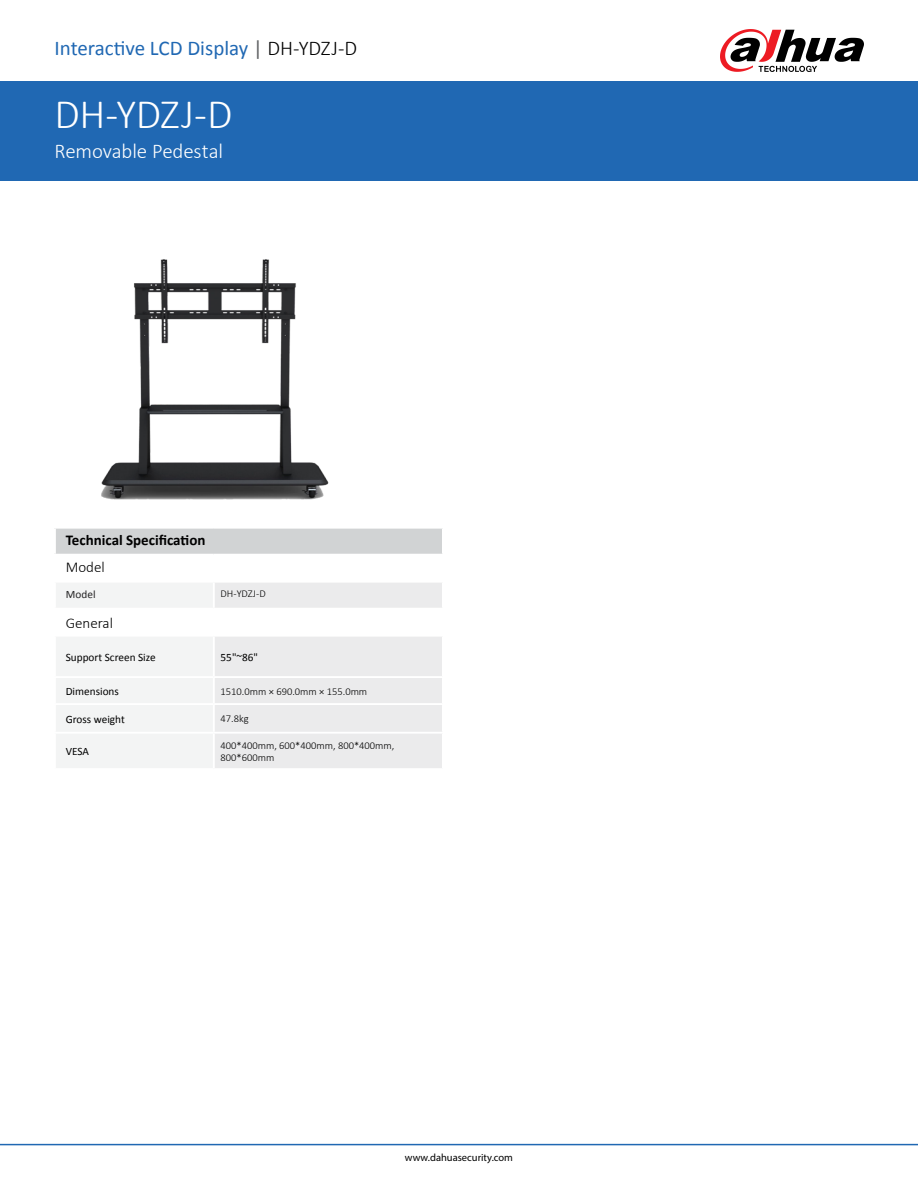
<style>
.page{position:relative;width:918px;height:1188px;background:#fff}
.page>*{position:absolute;margin:0;border:0;box-sizing:border-box;transform-origin:0 0}
.t1{font:300 42px "Calibri";letter-spacing:-.01em;color:#fff}
.t2{font:21px "Calibri";color:#2068b3}
.t3{font:300 21px "Calibri";letter-spacing:-.005em;color:#fff}
.t4{font:700 15px "Calibri";color:#000}
.t5{font:300 15px "Calibri";color:#000}
.t6{font:11.25px "Calibri";color:#000}
.t7{font:11.25px "Calibri";letter-spacing:.005em;color:#242324}
.t8{font:300 10.5px/12.6px "Calibri";color:#000}
.t9{font:10.5px "Myriad Pro";color:#000}
.s1{color:#626466}
.s2{font-weight:300;color:#000}
</style>
<div class="page">
<div style="left:0;top:81px;width:918px;height:100px;background:#2068b3"></div>
<hr style="left:0;top:1144px;width:918px;height:1px;background:#2068b3">
<svg style="left:720px;top:29px;width:144px;height:43px"></svg>
<img style="left:101px;top:259px;width:228px;height:241px">
<div style="left:55px;top:528px;width:388px;height:27px;background:#d1d3d4"></div>
<svg style="left:56px;top:583px;width:386px;height:185px"></svg>
<hr style="left:442px;top:529px;width:2px;height:25px;background:#fff">
<hr style="left:54px;top:527px;width:160px;height:2px;background:#fff">
<hr style="left:214px;top:527px;width:230px;height:2px;background:#fff">
<hr style="left:54px;top:554px;width:160px;height:2px;background:#fff">
<hr style="left:214px;top:554px;width:230px;height:2px;background:#fff">
<hr style="left:54px;top:608px;width:160px;height:2px;background:#fff">
<hr style="left:214px;top:608px;width:230px;height:2px;background:#fff">
<hr style="left:54px;top:529px;width:2px;height:25px;background:#fff">
<hr style="left:213px;top:583px;width:2px;height:25px;background:#fff">
<hr style="left:54px;top:635px;width:160px;height:2px;background:#fff">
<hr style="left:214px;top:635px;width:230px;height:2px;background:#fff">
<hr style="left:213px;top:637px;width:2px;height:39px;background:#fff">
<hr style="left:54px;top:676px;width:160px;height:2px;background:#fff">
<hr style="left:214px;top:676px;width:230px;height:2px;background:#fff">
<hr style="left:213px;top:678px;width:2px;height:25px;background:#fff">
<hr style="left:54px;top:703px;width:160px;height:2px;background:#fff">
<hr style="left:214px;top:703px;width:230px;height:2px;background:#fff">
<hr style="left:213px;top:705px;width:2px;height:27px;background:#fff">
<hr style="left:54px;top:732px;width:160px;height:2px;background:#fff">
<hr style="left:214px;top:732px;width:230px;height:2px;background:#fff">
<hr style="left:213px;top:734px;width:2px;height:34px;background:#fff">
<h2 class="t2" style="left:55px;top:35px;width:304px">Interactive LCD Display <span class="s1">|</span> <span class="s2">DH-YDZJ-D</span></h2>
<h1 class="t1" style="left:55px;top:88px;width:180px">DH-YDZJ-D</h1>
<h2 class="t3" style="left:55px;top:138px;width:170px">Removable Pedestal</h2>
<h3 class="t4" style="left:66px;top:531px;width:141px">Technical Specification</h3>
<h3 class="t5" style="left:66px;top:558px;width:41px">Model</h3>
<p class="t7" style="left:66px;top:587px;width:31px">Model</p>
<p class="t8" style="left:221px;top:588px;width:47px">DH-YDZJ-D</p>
<h3 class="t5" style="left:66px;top:614px;width:49px">General</h3>
<p class="t6" style="left:66px;top:650px;width:91px">Support Screen Size</p>
<p class="t6" style="left:221px;top:650px;width:39px">55"~86"</p>
<p class="t6" style="left:66px;top:684px;width:55px">Dimensions</p>
<p class="t8" style="left:221px;top:685px;width:148px">1510.0mm × 690.0mm × 155.0mm</p>
<p class="t6" style="left:66px;top:712px;width:61px">Gross weight</p>
<p class="t8" style="left:221px;top:712px;width:30px">47.8kg</p>
<p class="t6" style="left:66px;top:744px;width:25px">VESA</p>
<p class="t8" style="left:221px;top:739px;width:175px">400*400mm, 600*400mm, 800*400mm,<br>800*600mm</p>
<p class="t9" style="left:405px;top:1151px;width:110px">www.dahuasecurity.com</p>
</div>
